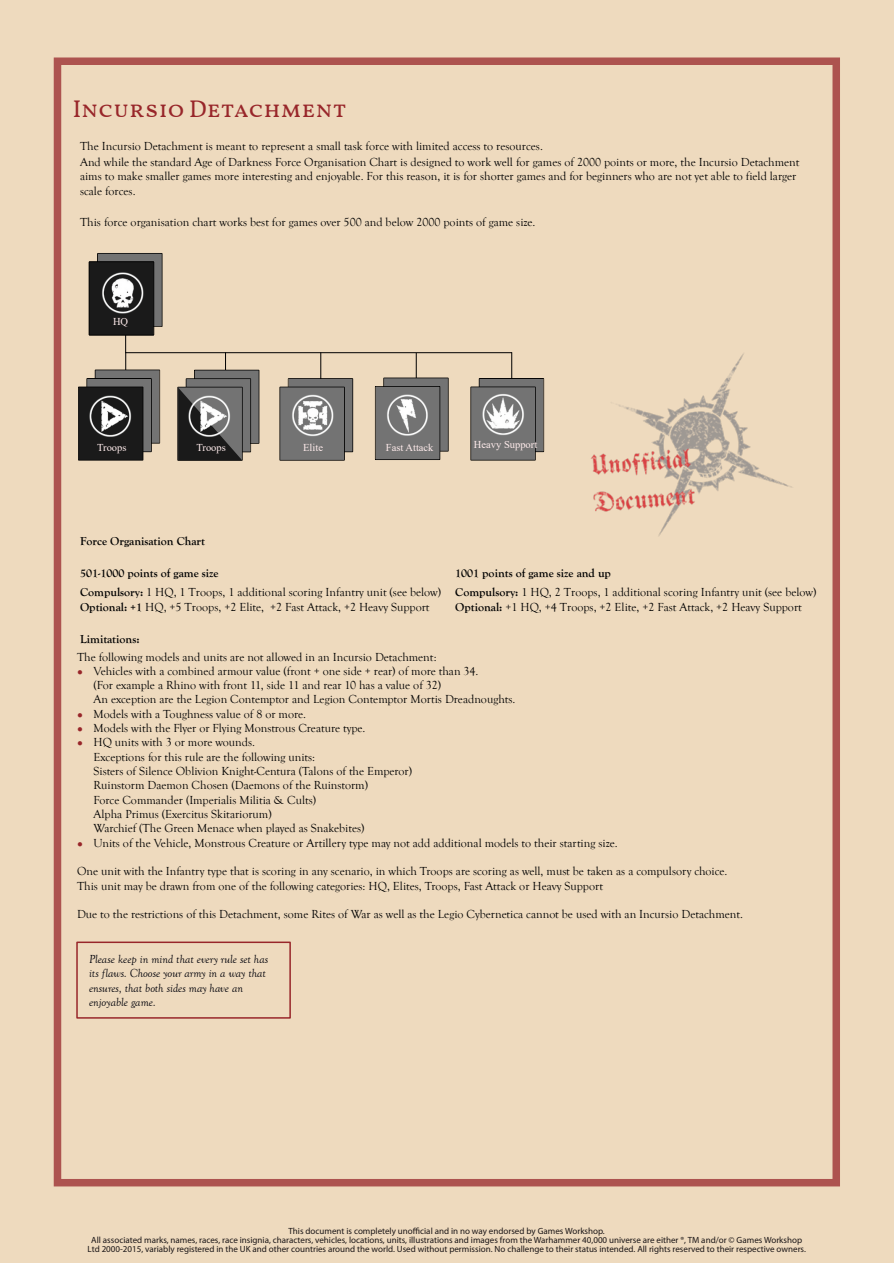
<style>
.page{position:relative;width:894px;height:1263px;background:#fff}
.page>*{position:absolute;margin:0;border:0;box-sizing:border-box;transform-origin:0 0}
.t1{font:24px "Vollkorn SC";color:#98262a}
.t2{font:12px/14.2px "Goudy Old Style T";color:#000}
.t3{font:italic 12px/14.4px "Goudy Old Style T";color:#000008}
.t4{font:700 12px "Goudy Old Style T";color:#000}
.t5{font:10.5px "Times New Roman";color:#ffecec}
.t6{font:9px/9px "Myriad Pro";color:#1b1617;text-align:center}
.s1{font-weight:700}
.s2{font-family:"Times New Roman";font-size:9.75px;color:#98262a}
</style>
<div class="page">
<div style="left:0;top:0;width:893px;height:1263px;background:#eedabe"></div>
<div style="left:54px;top:58px;width:785px;height:1128px;border:8px solid #98262a"></div>
<div style="left:76px;top:941px;width:215px;height:78px;border:2px solid #98262a"></div>
<hr style="left:320px;top:353px;width:1px;height:51px;background:#000">
<hr style="left:416px;top:353px;width:1px;height:54px;background:#000">
<hr style="left:511px;top:353px;width:1px;height:51px;background:#000">
<hr style="left:125px;top:353px;width:1px;height:48px;background:#000">
<hr style="left:225px;top:353px;width:1px;height:51px;background:#000">
<hr style="left:126px;top:352px;width:385px;height:1px;background:#000">
<svg style="left:470px;top:378px;width:74px;height:83px"></svg>
<img style="left:471px;top:387px;width:64px;height:73px">
<svg style="left:375px;top:378px;width:73px;height:82px"></svg>
<img style="left:375px;top:387px;width:64px;height:72px">
<svg style="left:279px;top:378px;width:74px;height:83px"></svg>
<img style="left:280px;top:387px;width:64px;height:73px">
<svg style="left:177px;top:370px;width:82px;height:91px;background:#787570"></svg>
<img style="left:178px;top:387px;width:64px;height:73px">
<svg style="left:78px;top:370px;width:82px;height:91px;background:#787570"></svg>
<img style="left:79px;top:387px;width:64px;height:73px">
<svg style="left:89px;top:253px;width:73px;height:100px"></svg>
<img style="left:89px;top:262px;width:64px;height:73px">
<img style="left:591px;top:353px;width:202px;height:183px">
<h1 class="t1" style="left:73px;top:94px;width:275px">Incursio Detachment</h1>
<p class="t2" style="left:80px;top:138px;width:720px;line-height:15.9px">The Incursio Detachment is meant to represent a small task force with limited access to resources.<br>And while the standard Age of Darkness Force Organisation Chart is designed to work well for games of 2000 points or more, the Incursio Detachment</p>
<p class="t2" style="left:80px;top:169px;width:717px">aims to make smaller games more interesting and enjoyable. For this reason, it is for shorter games and for beginners who are not yet able to field larger scale forces.</p>
<p class="t2" style="left:80px;top:215px;width:457px">This force organisation chart works best for games over 500 and below 2000 points of game size.</p>
<p class="t5" style="left:113px;top:318px;width:17px">HQ</p>
<p class="t5" style="left:97px;top:444px;width:31px">Troops</p>
<p class="t5" style="left:196px;top:444px;width:31px">Troops</p>
<p class="t5" style="left:303px;top:444px;width:21px">Elite</p>
<p class="t5" style="left:386px;top:443px;width:49px">Fast Attack</p>
<p class="t5" style="left:474px;top:441px;width:65px">Heavy Support</p>
<p class="t4" style="left:80px;top:534px;width:126px">Force Organisation Chart</p>
<p class="t2" style="left:80px;top:564px;width:362px;line-height:18.9px"><span class="s1">501-1000 points of game size<br>Compulsory:</span> 1 HQ, 1 Troops, 1 additional scoring Infantry unit (see below)</p>
<p class="t2" style="left:80px;top:600px;width:351px"><span class="s1">Optional: +1</span> HQ, +5 Troops, +2 Elite, +2 Fast Attack, +2 Heavy Support</p>
<p class="t2" style="left:455px;top:564px;width:362px;line-height:18.9px"><span class="s1">1001 points of game size and up<br>Compulsory:</span> 1 HQ, 2 Troops, 1 additional scoring Infantry unit (see below)</p>
<p class="t2" style="left:455px;top:600px;width:348px"><span class="s1">Optional:</span> +1 HQ, +4 Troops, +2 Elite, +2 Fast Attack, +2 Heavy Support</p>
<p class="t4" style="left:80px;top:632px;width:61px">Limitations:</p>
<p class="t2" style="left:77px;top:649px;width:361px">The following models and units are not allowed in an Incursio Detachment:</p>
<p class="t2" style="left:93px;top:664px;width:423px;text-indent:-16px"><span class="s2">●</span> Vehicles with a combined armour value (front + one side + rear) of more than 34.<br>(For example a Rhino with front 11, side 11 and rear 10 has a value of 32)<br>An exception are the Legion Contemptor and Legion Contemptor Mortis Dreadnoughts.</p>
<p class="t2" style="left:77px;top:707px;width:230px"><span class="s2">●</span> Models with a Toughness value of 8 or more.</p>
<p class="t2" style="left:77px;top:721px;width:290px"><span class="s2">●</span> Models with the Flyer or Flying Monstrous Creature type.</p>
<p class="t2" style="left:93px;top:735px;width:320px;text-indent:-16px"><span class="s2">●</span> HQ units with 3 or more wounds.<br>Exceptions for this rule are the following units:<br>Sisters of Silence Oblivion Knight-Centura (Talons of the Emperor)<br>Ruinstorm Daemon Chosen (Daemons of the Ruinstorm)<br>Force Commander (Imperialis Militia &amp; Cults)<br>Alpha Primus (Exercitus Skitariorum)<br>Warchief (The Green Menace when played as Snakebites)</p>
<p class="t2" style="left:77px;top:836px;width:542px"><span class="s2">●</span> Units of the Vehicle, Monstrous Creature or Artillery type may not add additional models to their starting size.</p>
<p class="t2" style="left:77px;top:864px;width:651px">One unit with the Infantry type that is scoring in any scenario, in which Troops are scoring as well, must be taken as a compulsory choice.<br>This unit may be drawn from one of the following categories: HQ, Elites, Troops, Fast Attack or Heavy Support</p>
<p class="t2" style="left:77px;top:907px;width:667px">Due to the restrictions of this Detachment, some Rites of War as well as the Legio Cybernetica cannot be used with an Incursio Detachment.</p>
<p class="t3" style="left:89px;top:951px;width:181px">Please keep in mind that every rule set has its flaws. Choose your army in a way that ensures, that both sides may have an enjoyable game.</p>
<p class="t6" style="left:87px;top:1228px;width:719px">This document is completely unofficial and in no way endorsed by Games Workshop.<br>All associated marks, names, races, race insignia, characters, vehicles, locations, units, illustrations and images from the Warhammer 40,000 universe are either ®, TM and/or © Games Workshop<br>Ltd 2000-2015, variably registered in the UK and other countries around the world. Used without permission. No challenge to their status intended. All rights reserved to their respective owners.</p>
</div>
